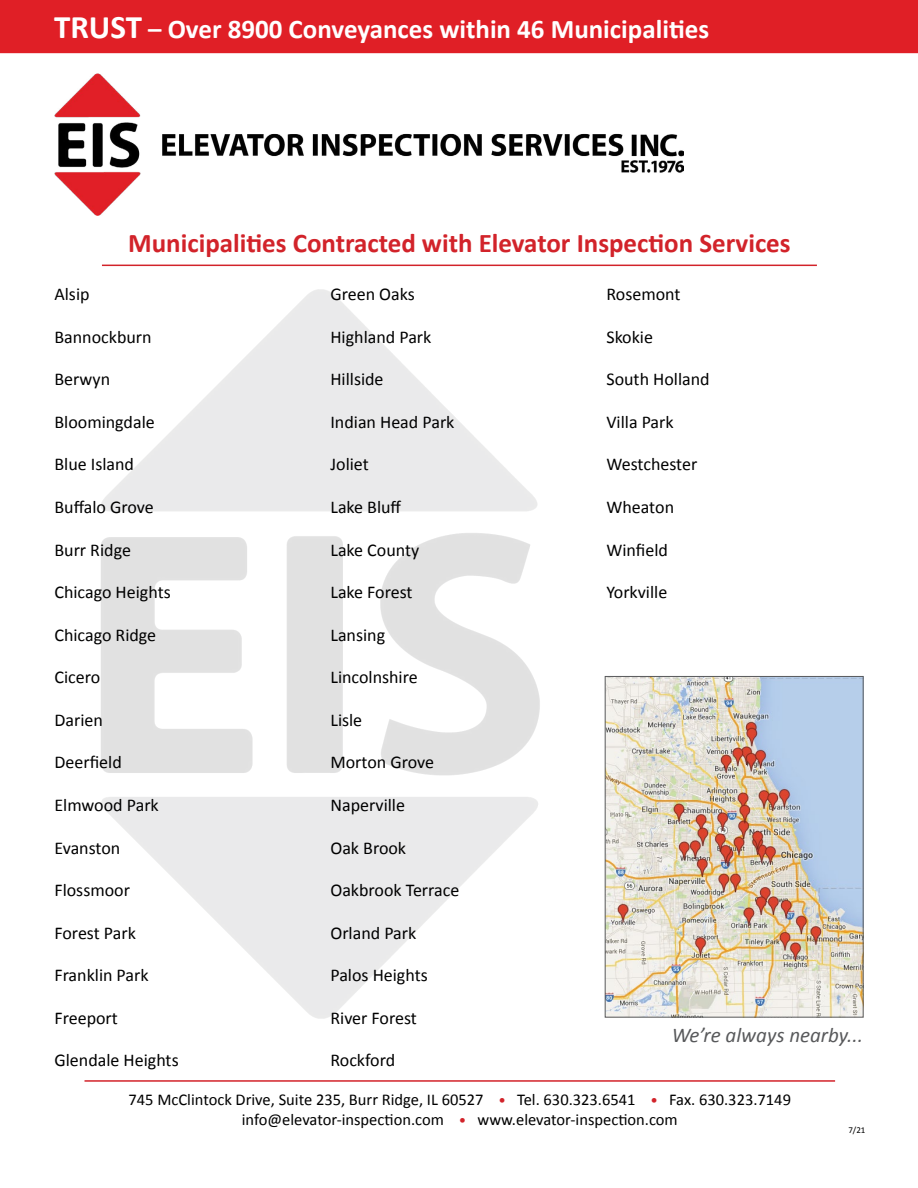
<style>
.page{position:relative;width:918px;height:1188px;background:#fff}
.page>*{position:absolute;margin:0;border:0;box-sizing:border-box;transform-origin:0 0}
.t1{font:700 27px "Calibri";color:#d2232a}
.t2{font:700 27px "Calibri";color:#fff}
.t3{font:italic 21px "Calibri";color:#58595b}
.t4{font:18px "Calibri";color:#000}
.t5{font:16.5px "Calibri";color:#000}
.t6{font:9px "Calibri";color:#000}
.s1{font-size:33px}
.s2{font-size:15px;color:#d2232a}
</style>
<div class="page">
<img style="left:54px;top:73px;width:630px;height:143px">
<hr style="left:102px;top:265px;width:715px;height:1px;background:#d2232a">
<hr style="left:85px;top:1080px;width:750px;height:2px;background:#d2232a">
<img style="left:607px;top:678px;width:255px;height:338px">
<div style="left:605px;top:676px;width:259px;height:342px;border:1px solid #58595b"></div>
<div style="left:0;top:0;width:918px;height:53px;background:#e01f26"></div>
<p class="t2" style="left:54px;top:12px;width:657px"><span class="s1">TRUST</span> – Over 8900 Conveyances within 46 Municipalities</p>
<p class="t1" style="left:128px;top:226px;width:664px">Municipalities Contracted with Elevator Inspection Services</p>
<p class="t4" style="left:330px;top:283px;width:86px">Green Oaks</p>
<p class="t4" style="left:330px;top:325px;width:103px">Highland Park</p>
<p class="t4" style="left:330px;top:368px;width:55px">Hillside</p>
<p class="t4" style="left:330px;top:411px;width:126px">Indian Head Park</p>
<p class="t4" style="left:330px;top:453px;width:40px">Joliet</p>
<p class="t4" style="left:330px;top:496px;width:72px">Lake Bluff</p>
<p class="t4" style="left:330px;top:538px;width:90px">Lake County</p>
<p class="t4" style="left:330px;top:581px;width:84px">Lake Forest</p>
<p class="t4" style="left:330px;top:623px;width:56px">Lansing</p>
<p class="t4" style="left:330px;top:666px;width:89px">Lincolnshire</p>
<p class="t4" style="left:330px;top:709px;width:33px">Lisle</p>
<p class="t4" style="left:330px;top:751px;width:105px">Morton Grove</p>
<p class="t4" style="left:330px;top:794px;width:76px">Naperville</p>
<p class="t4" style="left:330px;top:836px;width:77px">Oak Brook</p>
<p class="t4" style="left:330px;top:879px;width:130px">Oakbrook Terrace</p>
<p class="t4" style="left:330px;top:921px;width:87px">Orland Park</p>
<p class="t4" style="left:330px;top:964px;width:99px">Palos Heights</p>
<p class="t4" style="left:330px;top:1007px;width:88px">River Forest</p>
<p class="t4" style="left:330px;top:1049px;width:66px">Rockford</p>
<p class="t5" style="left:129px;top:1089px;width:664px">745 McClintock Drive, Suite 235, Burr Ridge, IL 60527 <span class="s2">•</span> Tel. 630.323.6541 <span class="s2">•</span> Fax. 630.323.7149</p>
<p class="t5" style="left:242px;top:1109px;width:438px">info@elevator-inspection.com <span class="s2">•</span> www.elevator-inspection.com</p>
<p class="t4" style="left:54px;top:283px;width:37px">Alsip</p>
<p class="t4" style="left:54px;top:325px;width:99px">Bannockburn</p>
<p class="t4" style="left:54px;top:368px;width:57px">Berwyn</p>
<p class="t4" style="left:54px;top:411px;width:102px">Bloomingdale</p>
<p class="t4" style="left:54px;top:453px;width:81px">Blue Island</p>
<p class="t4" style="left:54px;top:496px;width:101px">Buffalo Grove</p>
<p class="t4" style="left:54px;top:538px;width:78px">Burr Ridge</p>
<p class="t4" style="left:54px;top:581px;width:118px">Chicago Heights</p>
<p class="t4" style="left:54px;top:623px;width:103px">Chicago Ridge</p>
<p class="t4" style="left:54px;top:666px;width:47px">Cicero</p>
<p class="t4" style="left:54px;top:709px;width:50px">Darien</p>
<p class="t4" style="left:54px;top:751px;width:69px">Deerfield</p>
<p class="t4" style="left:54px;top:794px;width:106px">Elmwood Park</p>
<p class="t4" style="left:54px;top:836px;width:67px">Evanston</p>
<p class="t4" style="left:54px;top:879px;width:77px">Flossmoor</p>
<p class="t4" style="left:54px;top:921px;width:83px">Forest Park</p>
<p class="t4" style="left:54px;top:964px;width:96px">Franklin Park</p>
<p class="t4" style="left:54px;top:1007px;width:65px">Freeport</p>
<p class="t4" style="left:54px;top:1049px;width:126px">Glendale Heights</p>
<p class="t4" style="left:606px;top:283px;width:76px">Rosemont</p>
<p class="t4" style="left:606px;top:325px;width:48px">Skokie</p>
<p class="t4" style="left:606px;top:368px;width:105px">South Holland</p>
<p class="t4" style="left:606px;top:411px;width:69px">Villa Park</p>
<p class="t4" style="left:606px;top:453px;width:92px">Westchester</p>
<p class="t4" style="left:606px;top:496px;width:69px">Wheaton</p>
<p class="t4" style="left:606px;top:538px;width:63px">Winfield</p>
<p class="t4" style="left:606px;top:581px;width:62px">Yorkville</p>
<p class="t3" style="left:672px;top:1021px;width:193px">We’re always nearby...</p>
<p class="t6" style="left:848px;top:1125px;width:19px">7/21</p>
</div>
